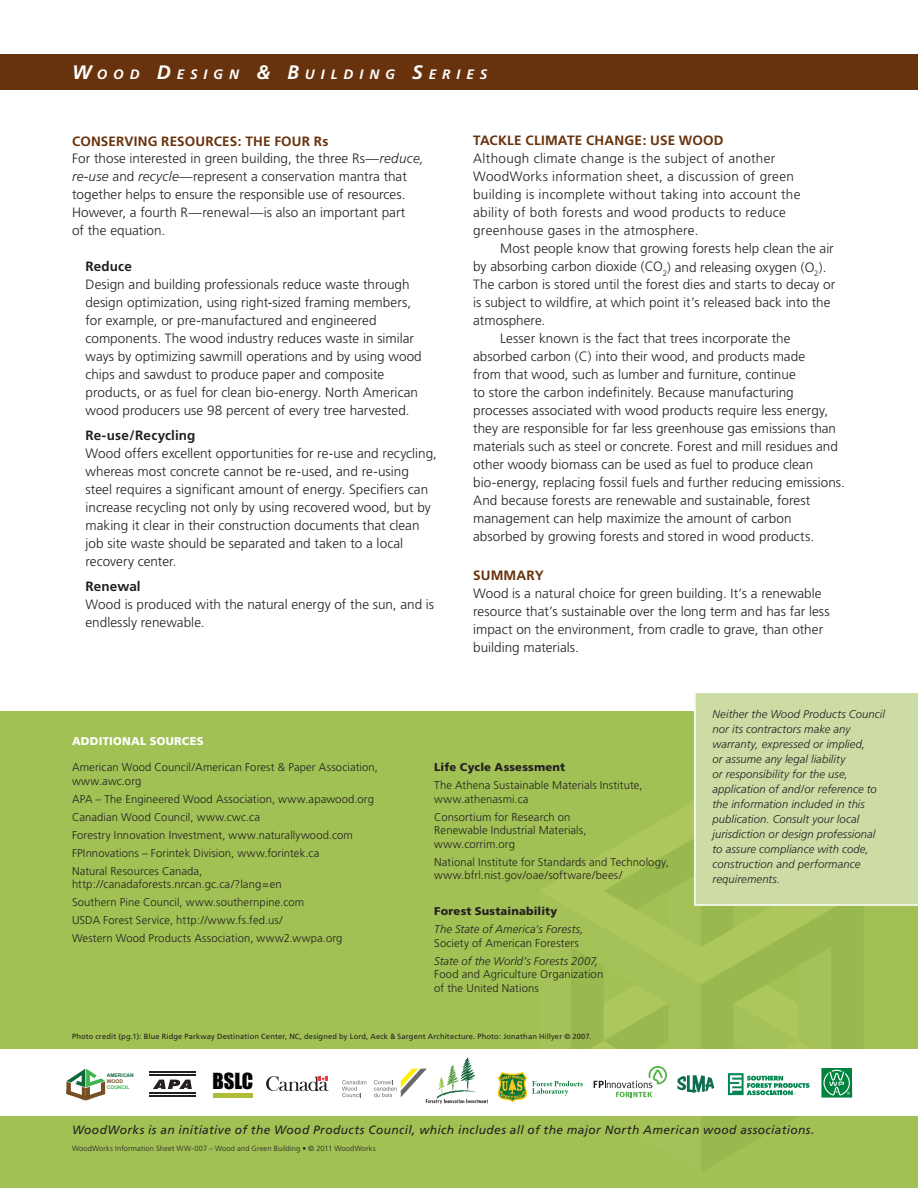
<style>
.page{position:relative;width:918px;height:1188px;background:#fff}
.page>*{position:absolute;margin:0;border:0;box-sizing:border-box;transform-origin:0 0}
.t1{font:20.55px "Impact";color:#040503}
.t2{font:italic 700 13.65px "Frutiger";letter-spacing:.435em;color:#fff}
.Bullets-BH{font:300 13.5px/18px "Frutiger";letter-spacing:.005em;color:#231f20}
.t3{font:700 13.5px "Frutiger";letter-spacing:.015em;color:#68320d}
.t4{font:italic 12px "Frutiger";letter-spacing:.03em;color:#231f20}
.Sources-1_Parag-BH{font:300 11.25px/13.5px "Frutiger";letter-spacing:.01em;color:#231f20}
.Sources-1_Parag-BH-2{font:italic 300 11.25px/15px "Frutiger";letter-spacing:.01em;color:#231f20}
.Sources-1_Parag-BH-3{font:900 11.25px "Frutiger";letter-spacing:.015em;color:#231f20}
.Sources-1_Parag-BH-4{font:900 11.25px "Frutiger";letter-spacing:.02em;color:#fff}
.t5{font:7.5px "Frutiger";letter-spacing:.02em;color:#231f20}
.t6{font:300 7.5px "Frutiger";letter-spacing:.015em;color:#231f20}
.t7{font:700 5.1px/6px "Arial";color:#0d6938}
.s1{font-size:19.5px}
.s2{font-style:italic}
.s3{font-weight:700}
.s4{font-weight:700;color:#68320d}
.s5{font-style:normal}
.s6{color:#754e22}
.s7{color:#3db54a}
</style>
<div class="page">
<div style="left:0;top:54px;width:918px;height:36px;background:#68320d"></div>
<div style="left:0;top:711px;width:918px;height:477px;background:#a1c155"></div>
<svg style="left:638px;top:802px;width:56px;height:32px;fill:#adc75c"></svg>
<svg style="left:539px;top:834px;width:292px;height:216px"></svg>
<div style="left:0;top:1050px;width:918px;height:66px;background:#fff"></div>
<div style="left:694px;top:692px;width:224px;height:214px;background:#cddba5"></div>
<svg style="left:498px;top:1072px;width:85px;height:30px"></svg>
<svg style="left:594px;top:1066px;width:73px;height:31px"></svg>
<svg style="left:266px;top:1076px;width:63px;height:16px"></svg>
<hr style="left:150px;top:1074px;width:46px;height:2px;background:#231f20">
<hr style="left:150px;top:1071px;width:46px;height:2px;background:#231f20">
<svg style="left:153px;top:1080px;width:39px;height:9px"></svg>
<hr style="left:150px;top:1096px;width:46px;height:1px;background:#231f20">
<hr style="left:150px;top:1093px;width:46px;height:1px;background:#231f20">
<svg style="left:66px;top:1069px;width:39px;height:31px"></svg>
<hr style="left:213px;top:1093px;width:40px;height:4px;background:#aebc37">
<svg style="left:342px;top:1080px;width:24px;height:17px"></svg>
<svg style="left:374px;top:1057px;width:114px;height:47px"></svg>
<svg style="left:677px;top:1075px;width:37px;height:18px"></svg>
<div style="left:821px;top:1068px;width:31px;height:30px;background:#00843d"></div>
<svg style="left:823px;top:1069px;width:27px;height:27px"></svg>
<svg style="left:728px;top:1073px;width:82px;height:22px"></svg>
<p class="t2" style="left:72px;top:66px;width:417px"><span class="s1">W</span>OOD <span class="s1">D</span>ESIGN <span class="s1">&amp; B</span>UILDING <span class="s1">S</span>ERIES</p>
<p class="t3" style="left:72px;top:133px;width:258px">CONSERVING RESOURCES: THE FOUR Rs</p>
<p class="Bullets-BH" style="left:72px;top:150px;width:353px">For those interested in green building, the three Rs—<span class="s2">reduce, re-use</span> and <span class="s2">recycle</span>—represent a conservation mantra that together helps to ensure the responsible use of resources.<br>However, a fourth R—renewal—is also an important part<br>of the equation.</p>
<p class="Bullets-BH" style="left:86px;top:258px;width:338px"><span class="s3">Reduce<br></span>Design and building professionals reduce waste through design optimization, using right-sized framing members, for example, or pre-manufactured and engineered components. The wood industry reduces waste in similar ways by optimizing sawmill operations and by using wood chips and sawdust to produce paper and composite products, or as fuel for clean bio-energy. North American wood producers use 98 percent of every tree harvested.</p>
<p class="Bullets-BH" style="left:86px;top:426px;width:353px"><span class="s3">Re-use/Recycling<br></span>Wood offers excellent opportunities for re-use and recycling, whereas most concrete cannot be re-used, and re-using steel requires a significant amount of energy. Specifiers can increase recycling not only by using recovered wood, but by making it clear in their construction documents that clean job site waste should be separated and taken to a local recovery center.</p>
<p class="Bullets-BH" style="left:86px;top:577px;width:350px"><span class="s3">Renewal<br></span>Wood is produced with the natural energy of the sun, and is endlessly renewable.</p>
<p class="Bullets-BH" style="left:473px;top:132px;width:329px"><span class="s4">TACKLE CLIMATE CHANGE: USE WOOD<br></span>Although climate change is the subject of another WoodWorks information sheet, a discussion of green building is incomplete without taking into account the ability of both forests and wood products to reduce greenhouse gases in the atmosphere.</p>
<p class="Bullets-BH" style="left:473px;top:240px;width:364px;text-indent:27px">Most people know that growing forests help clean the air by absorbing carbon dioxide (CO<sub>2</sub>) and releasing oxygen (O<sub>2</sub>).<br>The carbon is stored until the forest dies and starts to decay or is subject to wildfire, at which point it’s released back into the atmosphere.</p>
<p class="Bullets-BH" style="left:473px;top:330px;width:373px;text-indent:27px">Lesser known is the fact that trees incorporate the absorbed carbon (C) into their wood, and products made<br>from that wood, such as lumber and furniture, continue<br>to store the carbon indefinitely. Because manufacturing processes associated with wood products require less energy, they are responsible for far less greenhouse gas emissions than materials such as steel or concrete. Forest and mill residues and other woody biomass can be used as fuel to produce clean bio-energy, replacing fossil fuels and further reducing emissions.<br>And because forests are renewable and sustainable, forest management can help maximize the amount of carbon absorbed by growing forests and stored in wood products.</p>
<p class="t3" style="left:473px;top:568px;width:72px">SUMMARY</p>
<p class="Bullets-BH" style="left:473px;top:585px;width:358px">Wood is a natural choice for green building. It’s a renewable resource that’s sustainable over the long term and has far less impact on the environment, from cradle to grave, than other building materials.</p>
<p class="Sources-1_Parag-BH-4" style="left:72px;top:735px;width:133px">ADDITIONAL SOURCES</p>
<p class="Sources-1_Parag-BH" style="left:72px;top:761px;width:308px">American Wood Council/American Forest &amp; Paper Association, www.awc.org</p>
<p class="Sources-1_Parag-BH" style="left:72px;top:792px;width:304px">APA – The Engineered Wood Association, www.apawood.org</p>
<p class="Sources-1_Parag-BH" style="left:72px;top:810px;width:189px">Canadian Wood Council, www.cwc.ca</p>
<p class="Sources-1_Parag-BH" style="left:72px;top:828px;width:283px">Forestry Innovation Investment, www.naturallywood.com</p>
<p class="Sources-1_Parag-BH" style="left:72px;top:846px;width:249px">FPInnovations – Forintek Division, www.forintek.ca</p>
<p class="Sources-1_Parag-BH" style="left:72px;top:864px;width:211px">Natural Resources Canada, http://canadaforests.nrcan.gc.ca/?lang=en</p>
<p class="Sources-1_Parag-BH" style="left:72px;top:896px;width:234px">Southern Pine Council, www.southernpine.com</p>
<p class="Sources-1_Parag-BH" style="left:72px;top:914px;width:212px">USDA Forest Service, http://www.fs.fed.us/</p>
<p class="Sources-1_Parag-BH" style="left:72px;top:932px;width:272px">Western Wood Products Association, www2.wwpa.org</p>
<p class="Sources-1_Parag-BH-3" style="left:434px;top:761px;width:132px">Life Cycle Assessment</p>
<p class="Sources-1_Parag-BH" style="left:434px;top:779px;width:210px">The Athena Sustainable Materials Institute, www.athenasmi.ca</p>
<p class="Sources-1_Parag-BH" style="left:434px;top:810px;width:154px">Consortium for Research on<br>Renewable Industrial Materials, www.corrim.org</p>
<p class="Sources-1_Parag-BH" style="left:434px;top:855px;width:236px">National Institute for Standards and Technology, www.bfrl.nist.gov/oae/software/bees/</p>
<p class="Sources-1_Parag-BH-3" style="left:434px;top:905px;width:125px">Forest Sustainability</p>
<p class="Sources-1_Parag-BH-2" style="left:434px;top:923px;width:151px;line-height:13.5px">The State of America’s Forests,<br><span class="s5">Society of American Foresters</span></p>
<p class="Sources-1_Parag-BH" style="left:434px;top:954px;width:171px"><span class="s2">State of the World’s Forests 2007,<br></span>Food and Agriculture Organization of the United Nations</p>
<p class="t5" style="left:72px;top:1032px;width:521px">Photo credit (pg.1): Blue Ridge Parkway Destination Center, NC, designed by Lord, Aeck &amp; Sargent Architecture. Photo: Jonathan Hillyer © 2007.</p>
<p class="t7" style="left:107px;top:1072px;width:29px">AMERICAN<br><span class="s6">WOOD<br></span><span class="s7">COUNCIL</span></p>
<p class="t1" style="left:212px;top:1065px;width:42px">BSLC</p>
<p class="Sources-1_Parag-BH-2" style="left:712px;top:706px;width:174px">Neither the Wood Products Council nor its contractors make any warranty, expressed or implied,<br>or assume any legal liability<br>or responsibility for the use, application of and/or reference to the information included in this publication. Consult your local jurisdiction or design professional to assure compliance with code, construction and performance requirements.</p>
<p class="t4" style="left:72px;top:1123px;width:744px">WoodWorks is an initiative of the Wood Products Council, which includes all of the major North American wood associations.</p>
<p class="t6" style="left:72px;top:1144px;width:305px">WoodWorks Information Sheet WW-007 – Wood and Green Building • © 2011 WoodWorks</p>
</div>
